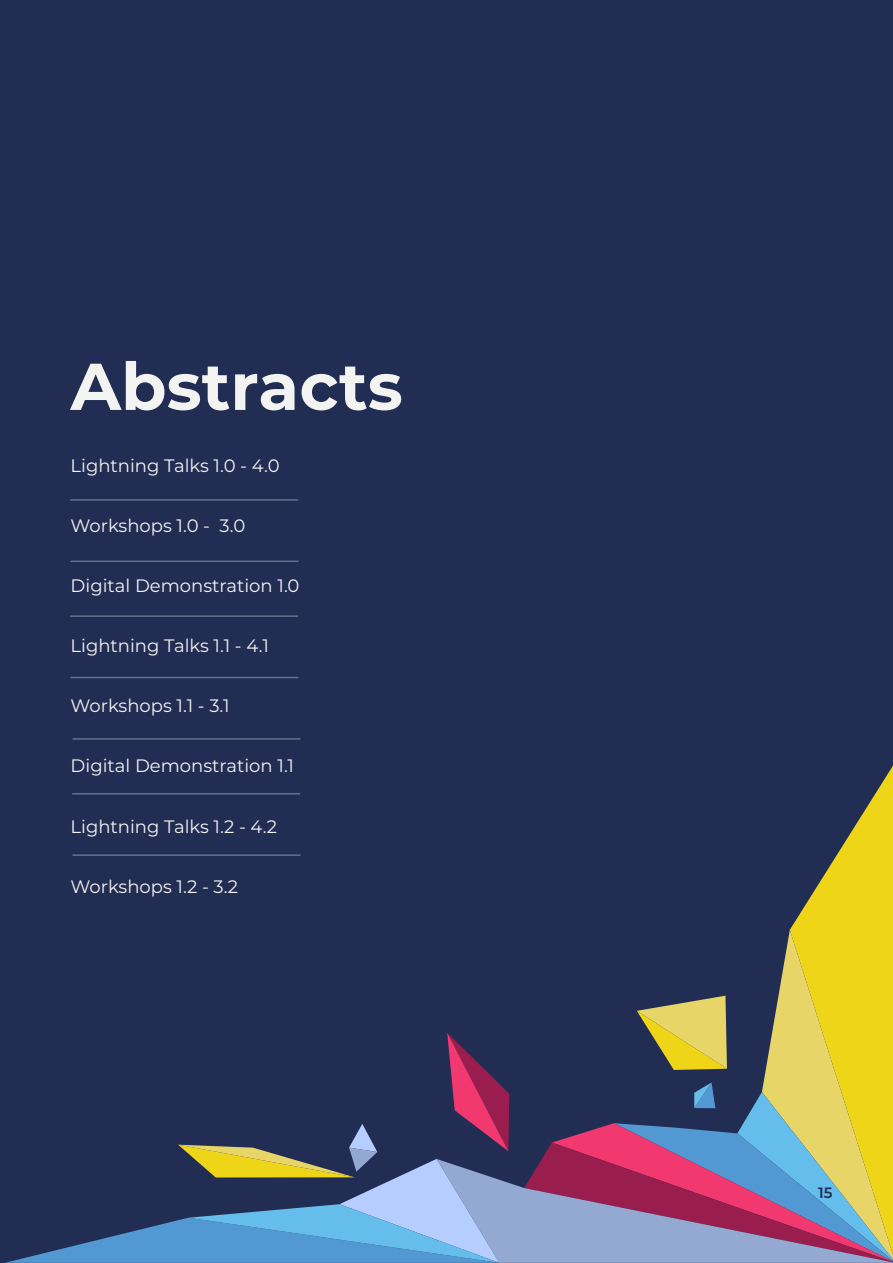
<style>
.page{position:relative;width:893px;height:1263px;background:#222d54}
.page>*{position:absolute;margin:0;border:0;box-sizing:border-box;transform-origin:0 0}
.Heading_1{font:700 66px "Montserrat";color:#f3f3f2}
.Heading_1-2{font:18px "Montserrat";color:#f3f3f2}
.t1{font:600 15px "Montserrat";color:#222d54}
</style>
<div class="page">
<svg style="left:790px;top:766px;width:103px;height:164px"></svg>
<svg style="left:542px;top:930px;width:351px;height:229px"></svg>
<svg style="left:509px;top:1159px;width:384px;height:104px;background:#9b7d9a"></svg>
<svg style="left:5px;top:1033px;width:504px;height:230px"></svg>
<hr style="left:70px;top:499px;width:228px;height:2px;background:#fff">
<hr style="left:71px;top:561px;width:227px;height:1px;background:#fff">
<hr style="left:70px;top:615px;width:228px;height:2px;background:#fff">
<hr style="left:70px;top:677px;width:228px;height:1px;background:#fff">
<hr style="left:73px;top:738px;width:228px;height:2px;background:#fff">
<hr style="left:72px;top:793px;width:228px;height:1px;background:#fff">
<hr style="left:72px;top:854px;width:228px;height:2px;background:#fff">
<h1 class="Heading_1" style="left:70px;top:339px;width:334px">Abstracts</h1>
<h1 class="Heading_1-2" style="left:71px;top:454px;width:211px">Lightning Talks 1.0 - 4.0</h1>
<h1 class="Heading_1-2" style="left:71px;top:514px;width:176px">Workshops 1.0 - 3.0</h1>
<h1 class="Heading_1-2" style="left:71px;top:574px;width:230px">Digital Demonstration 1.0</h1>
<h1 class="Heading_1-2" style="left:71px;top:634px;width:200px">Lightning Talks 1.1 - 4.1</h1>
<h1 class="Heading_1-2" style="left:71px;top:694px;width:161px">Workshops 1.1 - 3.1</h1>
<h1 class="Heading_1-2" style="left:71px;top:754px;width:225px">Digital Demonstration 1.1</h1>
<h1 class="Heading_1-2" style="left:71px;top:814px;width:208px">Lightning Talks 1.2 - 4.2</h1>
<h1 class="Heading_1-2" style="left:71px;top:874px;width:169px">Workshops 1.2 - 3.2</h1>
<p class="t1" style="left:818px;top:1182px;width:16px">15</p>
</div>
